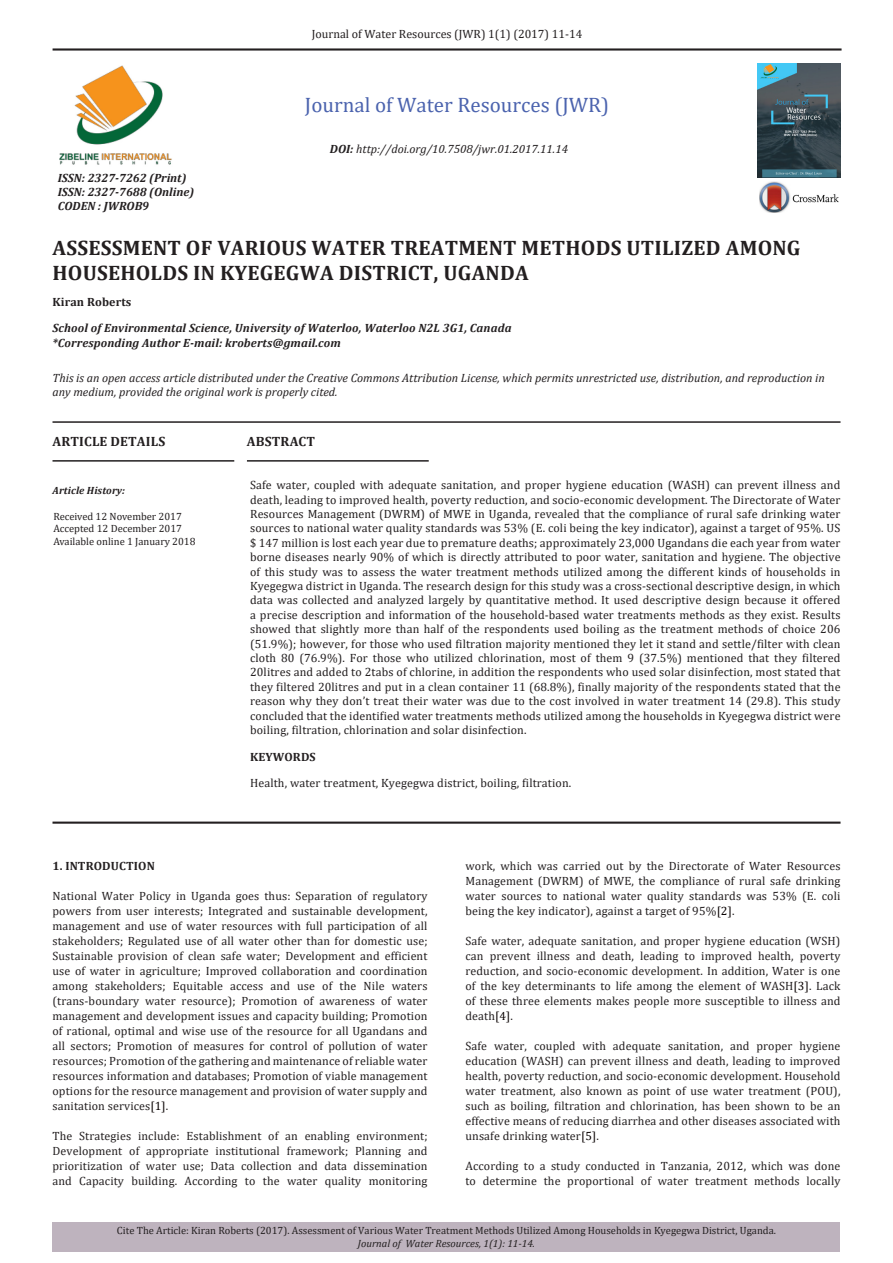
<style>
.page{position:relative;width:893px;height:1263px;background:#fff}
.page>*{position:absolute;margin:0;border:0;box-sizing:border-box;transform-origin:0 0}
.AT{font:700 21px/25.2px "Cambria";letter-spacing:.01em;color:#231f20}
.t1{font:21px "Cambria";color:#4b63ae}
.t2{font:700 13.5px "Cambria";letter-spacing:.01em;color:#231f20}
.TX{font:12px/15px "Cambria";letter-spacing:.01em;color:#231f20;text-align:justify}
.ABS{font:12px/14.4px "Cambria";letter-spacing:.01em;color:#231f20;text-align:justify}
.t3{font:italic 12px/14.4px "Cambria";color:#231f20}
.Email{font:italic 700 12px/14.4px "Cambria";letter-spacing:.01em;color:#231f20}
.Au{font:700 12px "Cambria";letter-spacing:.01em;color:#231f20}
.Key{font:700 12px "Cambria";letter-spacing:.01em;color:#231f20}
.t4{font:10.5px/12.6px "Cambria";color:#231f20}
.t5{font:italic 10.5px "Cambria";color:#231f20}
.t6{font:italic 700 10.5px "Cambria";letter-spacing:.01em;color:#231f20}
.s1{font-weight:700}
.s2{color:#080000}
</style>
<div class="page">
<div style="left:52px;top:1222px;width:788px;height:30px;background:#beb3be"></div>
<hr style="left:53px;top:48px;width:789px;height:3px;background:#231f20">
<img style="left:759px;top:181px;width:80px;height:32px">
<img style="left:757px;top:64px;width:83px;height:113px">
<img style="left:59px;top:65px;width:113px;height:100px">
<hr style="left:52px;top:421px;width:788px;height:2px;background:#231f20">
<hr style="left:52px;top:460px;width:182px;height:2px;background:#231f20">
<hr style="left:247px;top:460px;width:182px;height:2px;background:#231f20">
<hr style="left:52px;top:821px;width:788px;height:3px;background:#231f20">
<p class="ABS" style="left:312px;top:26px;width:272px">Journal of Water Resources (JWR) 1(1) (2017) 11-14</p>
<h1 class="t1" style="left:305px;top:92px;width:306px">Journal of Water Resources (JWR)</h1>
<p class="Email" style="left:58px;top:170px;width:138px">ISSN: 2327-7262 (Print)<br>ISSN: 2327-7688 (Online)<br>CODEN : JWROB9</p>
<p class="t3" style="left:330px;top:141px;width:240px"><span class="s1">DOI:</span> http://doi.org/10.7508/jwr.01.2017.11.14</p>
<p class="AT" style="left:52px;top:235px;width:749px">ASSESSMENT OF VARIOUS WATER TREATMENT METHODS UTILIZED AMONG<br>HOUSEHOLDS IN KYEGEGWA DISTRICT, UGANDA</p>
<p class="Au" style="left:52px;top:293px;width:80px">Kiran Roberts</p>
<p class="Email" style="left:52px;top:320px;width:460px">School of Environmental Science, University of Waterloo, Waterloo N2L 3G1, Canada</p>
<p class="Email" style="left:52px;top:335px;width:290px">*Corresponding Author E-mail: kroberts@gmail.com</p>
<p class="t3" style="left:52px;top:370px;width:774px">This is an open access article distributed under the Creative Commons Attribution License, which permits unrestricted use, distribution, and reproduction in any medium, provided the original work is properly cited.</p>
<p class="t2" style="left:52px;top:432px;width:114px">ARTICLE DETAILS</p>
<p class="t2" style="left:247px;top:432px;width:70px">ABSTRACT</p>
<p class="t6" style="left:52px;top:483px;width:74px">Article History:</p>
<p class="ABS" style="left:250px;top:478px;width:592px">Safe water, coupled with adequate sanitation, and proper hygiene education (WASH) can prevent illness and death, leading to improved health, poverty reduction, and socio-economic development. The Directorate of Water Resources Management (DWRM) of MWE in Uganda, revealed that the compliance of rural safe drinking water sources to national water quality standards was 53% (E. coli being the key indicator), against a target of 95%. US $ 147 million is lost each year due to premature deaths; approximately 23,000 Ugandans die each year from water borne diseases nearly 90% of which is directly attributed to poor water, sanitation and hygiene. The objective of this study was to assess the water treatment methods utilized among the different kinds of households in Kyegegwa district in Uganda. The research design for this study was a cross-sectional descriptive design, in which data was collected and analyzed largely by quantitative method. It used descriptive design because it offered a precise description and information of the household-based water treatments methods as they exist. Results showed that slightly more than half of the respondents used boiling as the treatment methods of choice 206 (51.9%); however, for those who used filtration majority mentioned they let it stand and settle/filter with clean cloth 80 (76.9%). For those who utilized chlorination, most of them 9 (37.5%) mentioned that they filtered 20litres and added to 2tabs of chlorine, in addition the respondents who used solar disinfection, most stated that they filtered 20litres and put in a clean container 11 (68.8%), finally majority of the respondents stated that the reason why they don’t treat their water was due to the cost involved in water treatment 14 (29.8). This study concluded that the identified water treatments methods utilized among the households in Kyegegwa district were boiling, filtration, chlorination and solar disinfection.</p>
<p class="Key" style="left:250px;top:748px;width:67px">KEYWORDS</p>
<p class="ABS" style="left:250px;top:775px;width:323px">Health, water treatment, Kyegegwa district, boiling, filtration.</p>
<p class="t4" style="left:53px;top:510px;width:144px">Received 12 November 2017<br>Accepted 12 December 2017<br>Available online 1 January 2018</p>
<h1 class="Au" style="left:52px;top:858px;width:104px">1. INTRODUCTION</h1>
<p class="TX" style="left:52px;top:889px;width:377px">National Water Policy in Uganda goes thus: Separation of regulatory powers from user interests; Integrated and sustainable development, management and use of water resources with full participation of all stakeholders; Regulated use of all water other than for domestic use; Sustainable provision of clean safe water; Development and efficient use of water in agriculture; Improved collaboration and coordination among stakeholders; Equitable access and use of the Nile waters (trans-boundary water resource); Promotion of awareness of water management and development issues and capacity building; Promotion of rational, optimal and wise use of the resource for all Ugandans and all sectors; Promotion of measures for control of pollution of water resources; Promotion of the gathering and maintenance of reliable water resources information and databases; Promotion of viable management options for the resource management and provision of water supply and sanitation services<span class="s2">[1]</span>.</p>
<p class="TX" style="left:52px;top:1129px;width:377px">The Strategies include: Establishment of an enabling environment; Development of appropriate institutional framework; Planning and prioritization of water use; Data collection and data dissemination and Capacity building. According to the water quality monitoring</p>
<p class="TX" style="left:465px;top:859px;width:377px">work, which was carried out by the Directorate of Water Resources Management (DWRM) of MWE, the compliance of rural safe drinking water sources to national water quality standards was 53% (E. coli being the key indicator), against a target of 95%<span class="s2">[2]</span>.</p>
<p class="TX" style="left:465px;top:934px;width:377px">Safe water, adequate sanitation, and proper hygiene education (WSH) can prevent illness and death, leading to improved health, poverty reduction, and socio-economic development. In addition, Water is one of the key determinants to life among the element of WASH<span class="s2">[3]</span>. Lack of these three elements makes people more susceptible to illness and death<span class="s2">[4]</span>.</p>
<p class="TX" style="left:465px;top:1039px;width:377px">Safe water, coupled with adequate sanitation, and proper hygiene education (WASH) can prevent illness and death, leading to improved health, poverty reduction, and socio-economic development. Household water treatment, also known as point of use water treatment (POU), such as boiling, filtration and chlorination, has been shown to be an effective means of reducing diarrhea and other diseases associated with unsafe drinking water<span class="s2">[5]</span>.</p>
<p class="TX" style="left:465px;top:1159px;width:376px">According to a study conducted in Tanzania, 2012, which was done to determine the proportional of water treatment methods locally</p>
<p class="t4" style="left:117px;top:1224px;width:661px">Cite The Article: Kiran Roberts (2017). Assessment of Various Water Treatment Methods Utilized Among Households in Kyegegwa District, Uganda.</p>
<p class="t5" style="left:358px;top:1236px;width:179px">Journal of Water Resources, 1(1): 11-14.</p>
</div>
